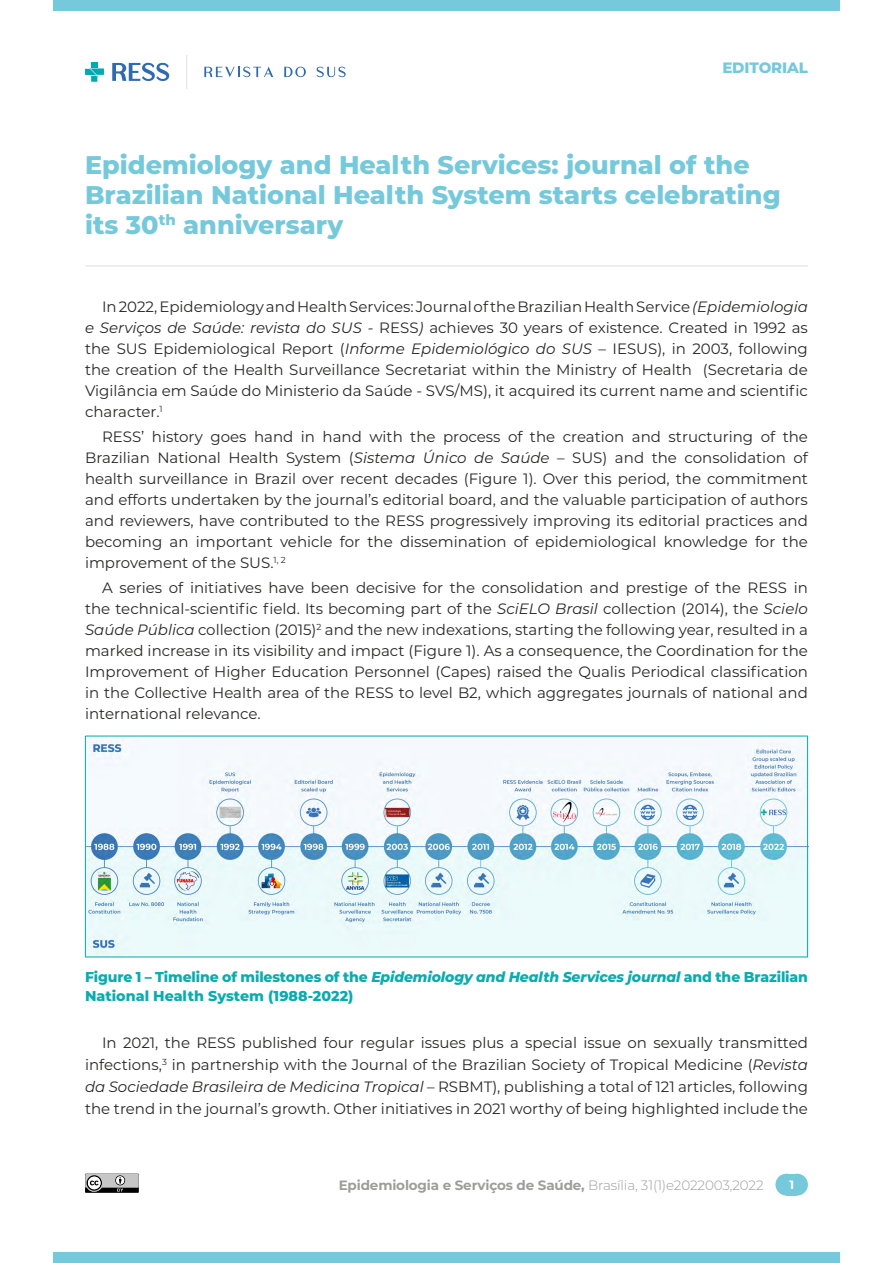
<style>
.page{position:relative;width:893px;height:1263px;background:#fff}
.page>*{position:absolute;margin:0;border:0;box-sizing:border-box;transform-origin:0 0}
.t1{font:800 25.5px/30px "Montserrat";color:#75c9db}
.t2{font:15px/21px "Montserrat";color:#282827;text-align:justify}
.t3{font:800 15px "Montserrat";letter-spacing:-.01em;color:#75c9db}
.t4{font:800 14.25px/19.5px "Montserrat";letter-spacing:-.01em;color:#0aacaf}
.t5{font:700 13.5px "Montserrat";letter-spacing:-.01em;color:#9d9d9c}
.t6{font:700 12px "Montserrat";color:#fff}
.s1{font-style:italic}
.s2{font-weight:300}
</style>
<div class="page">
<div style="left:775px;top:1174px;width:22px;height:21px;background:#75c9db;border-radius:50%"></div>
<div style="left:786px;top:1174px;width:22px;height:21px;background:#75c9db;border-radius:50%"></div>
<div style="left:786px;top:1174px;width:11px;height:21px;background:#75c9db"></div>
<div style="left:53px;top:0;width:787px;height:11px;background:#75c9db"></div>
<div style="left:53px;top:1252px;width:787px;height:11px;background:#75c9db"></div>
<hr style="left:186px;top:55px;width:1px;height:34px;background:#e3e3e3">
<svg style="left:204px;top:67px;width:69px;height:10px"></svg>
<svg style="left:284px;top:67px;width:22px;height:10px"></svg>
<svg style="left:317px;top:67px;width:29px;height:10px"></svg>
<svg style="left:85px;top:62px;width:19px;height:20px"></svg>
<svg style="left:112px;top:63px;width:57px;height:18px"></svg>
<svg style="left:85px;top:1174px;width:54px;height:19px"></svg>
<img style="left:87px;top:736px;width:722px;height:221px">
<hr style="left:85px;top:265px;width:723px;height:2px;background:#e3e3e3">
<p class="t3" style="left:722px;top:56px;width:87px">EDITORIAL</p>
<h1 class="t1" style="left:85px;top:148px;width:697px">Epidemiology and Health Services: journal of the<br>Brazilian National Health System starts celebrating its 30<sup>th</sup> anniversary</h1>
<p class="t2" style="left:85px;top:295px;width:724px;text-indent:17px">In 2022, Epidemiology and Health Services: Journal of the Brazilian Health Service <span class="s1">(Epidemiologia e Serviços de Saúde: revista do SUS -</span> RESS<span class="s1">)</span> achieves 30 years of existence. Created in 1992 as the SUS Epidemiological Report (<span class="s1">Informe Epidemiológico do SUS</span> – IESUS), in 2003, following the creation of the Health Surveillance Secretariat within the Ministry of Health (Secretaria de Vigilância em Saúde do Ministerio da Saúde - SVS/MS), it acquired its current name and scientific character.<sup>1</sup></p>
<p class="t2" style="left:85px;top:426px;width:724px;text-indent:17px">RESS’ history goes hand in hand with the process of the creation and structuring of the Brazilian National Health System (<span class="s1">Sistema Único de Saúde</span> – SUS) and the consolidation of health surveillance in Brazil over recent decades (Figure 1). Over this period, the commitment and efforts undertaken by the journal’s editorial board, and the valuable participation of authors and reviewers, have contributed to the RESS progressively improving its editorial practices and becoming an important vehicle for the dissemination of epidemiological knowledge for the improvement of the SUS.<sup>1,</sup> <sup>2</sup></p>
<p class="t2" style="left:85px;top:577px;width:724px;text-indent:17px">A series of initiatives have been decisive for the consolidation and prestige of the RESS in the technical-scientific field. Its becoming part of the <span class="s1">SciELO Brasil</span> collection (2014), the <span class="s1">Scielo Saúde Pública</span> collection (2015)<sup>2</sup> and the new indexations, starting the following year, resulted in a marked increase in its visibility and impact (Figure 1). As a consequence, the Coordination for the Improvement of Higher Education Personnel (Capes) raised the Qualis Periodical classification in the Collective Health area of the RESS to level B2, which aggregates journals of national and international relevance.</p>
<p class="t4" style="left:85px;top:966px;width:724px">Figure 1 – Timeline of milestones of the <span class="s1">Epidemiology and Health Services journal</span> and the Brazilian<br>National Health System (1988-2022)</p>
<p class="t2" style="left:85px;top:1031px;width:724px;line-height:22.2px;text-indent:17px">In 2021, the RESS published four regular issues plus a special issue on sexually transmitted infections,<sup>3</sup> in partnership with the Journal of the Brazilian Society of Tropical Medicine (<span class="s1">Revista da Sociedade Brasileira de Medicina Tropical</span> – RSBMT), publishing a total of 121 articles, following the trend in the journal’s growth. Other initiatives in 2021 worthy of being highlighted include the</p>
<p class="t5" style="left:339px;top:1175px;width:426px">Epidemiologia e Serviços de Saúde, <span class="s2">Brasília, 31(1)e2022003,2022</span></p>
<p class="t6" style="left:789px;top:1176px;width:6px">1</p>
</div>
